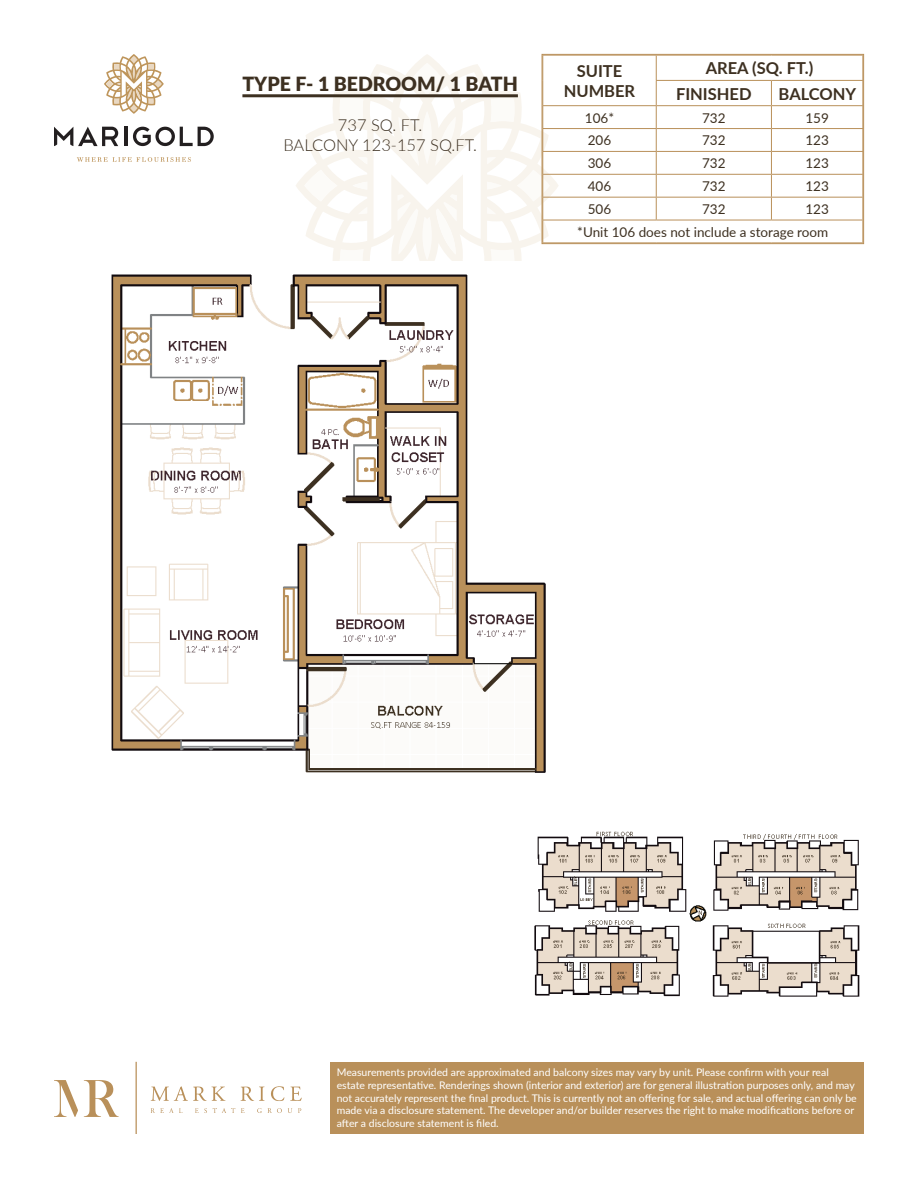
<style>
.page{position:relative;width:918px;height:1188px;background:#fff}
.page>*{position:absolute;margin:0;border:0;box-sizing:border-box;transform-origin:0 0}
.t1{font:900 19.5px "Lato";color:#3d3021}
.t2{font:700 16.5px/19.8px "Lato";color:#3d3021;text-align:center}
.t3{font:300 16.5px/19.8px "Lato";color:#3d3021;text-align:center}
.t4{font:13.5px/22.8px "Lato";color:#3d3021;text-align:right}
.t5{font:10.5px/12.6px "Lato";color:#fff}
</style>
<div class="page">
<svg style="left:54px;top:1080px;width:24px;height:37px"></svg>
<svg style="left:136px;top:1062px;width:1px;height:72px"></svg>
<svg style="left:290px;top:1087px;width:12px;height:14px"></svg>
<svg style="left:151px;top:1086px;width:75px;height:15px"></svg>
<svg style="left:271px;top:1086px;width:13px;height:15px"></svg>
<svg style="left:241px;top:1087px;width:24px;height:14px"></svg>
<svg style="left:288px;top:1108px;width:4px;height:5px"></svg>
<svg style="left:241px;top:1108px;width:4px;height:5px"></svg>
<svg style="left:298px;top:1108px;width:3px;height:5px"></svg>
<svg style="left:213px;top:1108px;width:22px;height:5px"></svg>
<svg style="left:195px;top:1108px;width:12px;height:5px"></svg>
<svg style="left:151px;top:1108px;width:32px;height:5px"></svg>
<svg style="left:257px;top:1108px;width:25px;height:5px"></svg>
<svg style="left:84px;top:1080px;width:35px;height:37px"></svg>
<div style="left:331px;top:1062px;width:533px;height:72px;background:#b9905a"></div>
<svg style="left:77px;top:157px;width:114px;height:5px"></svg>
<hr style="left:124px;top:127px;width:3px;height:19px;background:#231f20">
<svg style="left:133px;top:127px;width:81px;height:19px"></svg>
<svg style="left:54px;top:127px;width:64px;height:19px"></svg>
<svg style="left:104px;top:54px;width:60px;height:60px"></svg>
<svg style="left:296px;top:54px;width:263px;height:207px"></svg>
<div style="left:304px;top:170px;width:33px;height:31px;background:#fcfbf8;border-radius:50%"></div>
<svg style="left:353px;top:182px;width:14px;height:8px"></svg>
<svg style="left:358px;top:157px;width:9px;height:7px"></svg>
<svg style="left:340px;top:98px;width:24px;height:24px"></svg>
<svg style="left:398px;top:194px;width:59px;height:66px"></svg>
<hr style="left:242px;top:94px;width:276px;height:3px;background:#3d3021">
<hr style="left:656px;top:80px;width:115px;height:1px;background:#b9905a">
<hr style="left:771px;top:80px;width:92px;height:1px;background:#b9905a">
<hr style="left:542px;top:105px;width:114px;height:1px;background:#b9905a">
<hr style="left:656px;top:105px;width:115px;height:1px;background:#b9905a">
<hr style="left:771px;top:105px;width:92px;height:1px;background:#b9905a">
<hr style="left:542px;top:128px;width:114px;height:1px;background:#b9905a">
<hr style="left:656px;top:128px;width:115px;height:1px;background:#b9905a">
<hr style="left:771px;top:128px;width:92px;height:1px;background:#b9905a">
<hr style="left:542px;top:151px;width:114px;height:1px;background:#b9905a">
<hr style="left:656px;top:151px;width:115px;height:1px;background:#b9905a">
<hr style="left:771px;top:151px;width:92px;height:1px;background:#b9905a">
<hr style="left:542px;top:174px;width:114px;height:1px;background:#b9905a">
<hr style="left:656px;top:174px;width:115px;height:1px;background:#b9905a">
<hr style="left:771px;top:174px;width:92px;height:1px;background:#b9905a">
<hr style="left:542px;top:197px;width:114px;height:1px;background:#b9905a">
<hr style="left:656px;top:197px;width:115px;height:1px;background:#b9905a">
<svg style="left:656px;top:56px;width:1px;height:164px"></svg>
<hr style="left:771px;top:197px;width:92px;height:1px;background:#b9905a">
<svg style="left:771px;top:81px;width:1px;height:139px"></svg>
<hr style="left:542px;top:220px;width:114px;height:1px;background:#b9905a">
<svg style="left:487px;top:55px;width:63px;height:188px"></svg>
<hr style="left:656px;top:220px;width:115px;height:1px;background:#b9905a">
<hr style="left:771px;top:220px;width:92px;height:1px;background:#b9905a">
<div style="left:542px;top:54px;width:322px;height:190px;border:1px solid #b9905a"></div>
<img style="left:111px;top:274px;width:749px;height:723px">
<h1 class="t1" style="left:242px;top:70px;width:277px">TYPE F- 1 BEDROOM/ 1 BATH</h1>
<h2 class="t3" style="left:283px;top:114px;width:195px">737 SQ. FT.<br>BALCONY 123-157 SQ.FT.</h2>
<h2 class="t2" style="left:564px;top:61px;width:73px">SUITE<br>NUMBER</h2>
<h2 class="t2" style="left:676px;top:55px;width:139px;line-height:25.3px;text-align:left;text-indent:30px">AREA (SQ. FT.)<br>FINISHED</h2>
<h2 class="t2" style="left:779px;top:83px;width:79px">BALCONY</h2>
<p class="t4" style="left:585px;top:106px;width:31px">106*</p>
<p class="t4" style="left:702px;top:106px;width:25px">732</p>
<p class="t4" style="left:805px;top:106px;width:25px">159</p>
<p class="t4" style="left:588px;top:129px;width:25px">206</p>
<p class="t4" style="left:702px;top:129px;width:25px">732</p>
<p class="t4" style="left:805px;top:129px;width:25px">123</p>
<p class="t4" style="left:588px;top:151px;width:25px">306</p>
<p class="t4" style="left:702px;top:151px;width:25px">732</p>
<p class="t4" style="left:805px;top:151px;width:25px">123</p>
<p class="t4" style="left:588px;top:174px;width:25px">406</p>
<p class="t4" style="left:702px;top:174px;width:25px">732</p>
<p class="t4" style="left:805px;top:174px;width:25px">123</p>
<p class="t4" style="left:588px;top:197px;width:25px">506</p>
<p class="t4" style="left:702px;top:197px;width:25px">732</p>
<p class="t4" style="left:577px;top:197px;width:253px">123<br>*Unit 106 does not include a storage room</p>
<p class="t5" style="left:337px;top:1066px;width:522px">Measurements provided are approximated and balcony sizes may vary by unit. Please confirm with your real estate representative. Renderings shown (interior and exterior) are for general illustration purposes only, and may not accurately represent the final product. This is currently not an offering for sale, and actual offering can only be made via a disclosure statement. The developer and/or builder reserves the right to make modifications before or after a disclosure statement is filed.</p>
</div>
